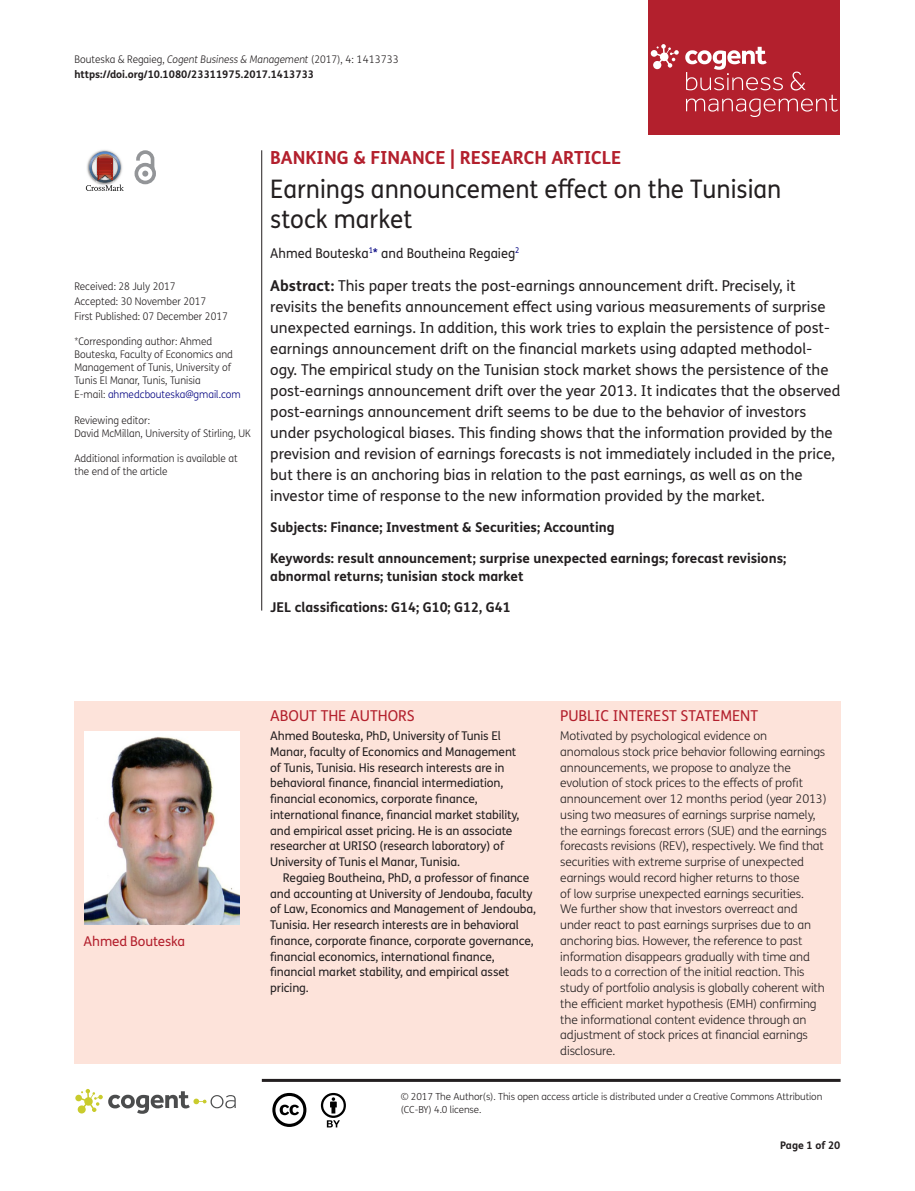
<style>
.page{position:relative;width:915px;height:1191px;background:#fff}
.page>*{position:absolute;margin:0;border:0;box-sizing:border-box;transform-origin:0 0}
.t1{font:25.5px/30px "FS Me Pro";color:#231f20;scale:.95 1}
.t2{font:700 18px "FS Me Pro";color:#b3202d}
.t3{font:15px/21px "FS Me Pro";color:#231f20}
.t4{font:15px "FS Me Pro";color:#b3202d}
.t5{font:700 13.5px/18px "FS Me Pro";color:#231f20}
.t6{font:13.5px "FS Me Pro";color:#231f20;scale:.95 1}
.t7{font:13.5px "FS Me Pro";letter-spacing:-.01em;color:#b3202d}
.t8{font:300 12px/15.8px "FS Me Pro";letter-spacing:-.01em;color:#231f20}
.t9{font:12px/15.8px "FS Me Pro";letter-spacing:-.01em;color:#231f20}
.t10{font:300 10.5px/12.8px "FS Me Pro";color:#231f20;scale:.95 1}
.t11{font:700 10.5px/15px "FS Me Pro";color:#231f20}
.t12{font:300 10.5px "FS Me Pro";color:#000080;scale:.95 1}
.t13{font:300 9.75px/12.8px "FS Me Pro";letter-spacing:-.01em;color:#231f20}
.s1{font-weight:300}
.s2{font-weight:300;font-style:italic}
.s3{color:#231f20}
.s4{color:#000080}
.s5{font-weight:700}
</style>
<div class="page">
<div style="left:648px;top:0;width:192px;height:134px;background:#b3202d"></div>
<svg style="left:650px;top:44px;width:28px;height:25px"></svg>
<svg style="left:685px;top:47px;width:152px;height:70px"></svg>
<div style="left:74px;top:701px;width:766px;height:362px;background:#fde3da"></div>
<svg style="left:86px;top:151px;width:38px;height:40px"></svg>
<svg style="left:134px;top:150px;width:22px;height:34px"></svg>
<hr style="left:261px;top:150px;width:1px;height:460px;background:#231f20">
<hr style="left:262px;top:1078px;width:578px;height:3px;background:#231f20">
<svg style="left:75px;top:1089px;width:161px;height:24px"></svg>
<svg style="left:272px;top:1093px;width:34px;height:34px"></svg>
<svg style="left:321px;top:1093px;width:25px;height:34px"></svg>
<img style="left:84px;top:731px;width:156px;height:193px">
<p class="t11" style="left:74px;top:51px;width:326px"><span class="s1">Bouteska &amp; Regaieg,</span> <span class="s2">Cogent Business &amp; Management</span> <span class="s1">(2017), 4: 1413733 </span>https://doi.org/10.1080/23311975.2017.1413733</p>
<p class="t10" style="left:74px;top:279px;width:163px;line-height:14.9px">Received: 28 July 2017<br>Accepted: 30 November 2017<br>First Published: 07 December 2017</p>
<p class="t10" style="left:74px;top:335px;width:168px">*Corresponding author: Ahmed Bouteska, Faculty of Economics and Management of Tunis, University of Tunis El Manar, Tunis, Tunisia</p>
<p class="t12" style="left:74px;top:387px;width:176px"><span class="s3">E-mail:</span> ahmedcbouteska@gmail.com</p>
<p class="t10" style="left:74px;top:414px;width:187px">Reviewing editor:<br>David McMillan, University of Stirling, UK</p>
<p class="t10" style="left:74px;top:452px;width:173px">Additional information is available at the end of the article</p>
<h2 class="t2" style="left:270px;top:143px;width:352px">BANKING &amp; FINANCE | RESEARCH ARTICLE</h2>
<h1 class="t1" style="left:270px;top:174px;width:539px">Earnings announcement effect on the Tunisian stock market</h1>
<p class="t6" style="left:270px;top:243px;width:264px">Ahmed Bouteska<sup>1</sup><span class="s4">*</span> and Boutheina Regaieg<sup>2</sup></p>
<p class="t3" style="left:270px;top:275px;width:571px"><span class="s5">Abstract:</span> This paper treats the post-earnings announcement drift. Precisely, it revisits the benefits announcement effect using various measurements of surprise unexpected earnings. In addition, this work tries to explain the persistence of post&shy;earnings announcement drift on the financial markets using adapted methodol&shy;ogy. The empirical study on the Tunisian stock market shows the persistence of the post-earnings announcement drift over the year 2013. It indicates that the observed post-earnings announcement drift seems to be due to the behavior of investors under psychological biases. This finding shows that the information provided by the prevision and revision of earnings forecasts is not immediately included in the price, but there is an anchoring bias in relation to the past earnings, as well as on the investor time of response to the new information provided by the market.</p>
<p class="t5" style="left:270px;top:518px;width:346px">Subjects: Finance; Investment &amp; Securities; Accounting</p>
<p class="t5" style="left:270px;top:548px;width:517px">Keywords: result announcement; surprise unexpected earnings; forecast revisions; abnormal returns; tunisian stock market</p>
<p class="t5" style="left:270px;top:597px;width:242px">JEL classifications: G14; G10; G12, G41</p>
<p class="t7" style="left:84px;top:931px;width:103px">Ahmed Bouteska</p>
<p class="t4" style="left:270px;top:705px;width:146px">ABOUT THE AUTHORS</p>
<p class="t9" style="left:270px;top:727px;width:250px">Ahmed Bouteska, PhD, University of Tunis El Manar, faculty of Economics and Management of Tunis, Tunisia. His research interests are in behavioral finance, financial intermediation, financial economics, corporate finance, international finance, financial market stability, and empirical asset pricing. He is an associate researcher at URISO (research laboratory) of University of Tunis el Manar, Tunisia.</p>
<p class="t9" style="left:270px;top:869px;width:267px;text-indent:13px">Regaieg Boutheina, PhD, a professor of finance and accounting at University of Jendouba, faculty of Law, Economics and Management of Jendouba, Tunisia. Her research interests are in behavioral finance, corporate finance, corporate governance, financial economics, international finance, financial market stability, and empirical asset pricing.</p>
<p class="t4" style="left:560px;top:705px;width:199px">PUBLIC INTEREST STATEMENT</p>
<p class="t8" style="left:560px;top:727px;width:268px">Motivated by psychological evidence on anomalous stock price behavior following earnings announcements, we propose to analyze the evolution of stock prices to the effects of profit announcement over 12 months period (year 2013) using two measures of earnings surprise namely, the earnings forecast errors (SUE) and the earnings forecasts revisions (REV), respectively. We find that securities with extreme surprise of unexpected earnings would record higher returns to those<br>of low surprise unexpected earnings securities.<br>We further show that investors overreact and under react to past earnings surprises due to an anchoring bias. However, the reference to past information disappears gradually with time and leads to a correction of the initial reaction. This study of portfolio analysis is globally coherent with the efficient market hypothesis (EMH) confirming the informational content evidence through an adjustment of stock prices at financial earnings disclosure.</p>
<p class="t13" style="left:400px;top:1090px;width:423px">© 2017 The Author(s). This open access article is distributed under a Creative Commons Attribution (CC-BY) 4.0 license.</p>
<p class="t11" style="left:780px;top:1137px;width:62px">Page 1 of 20</p>
</div>
